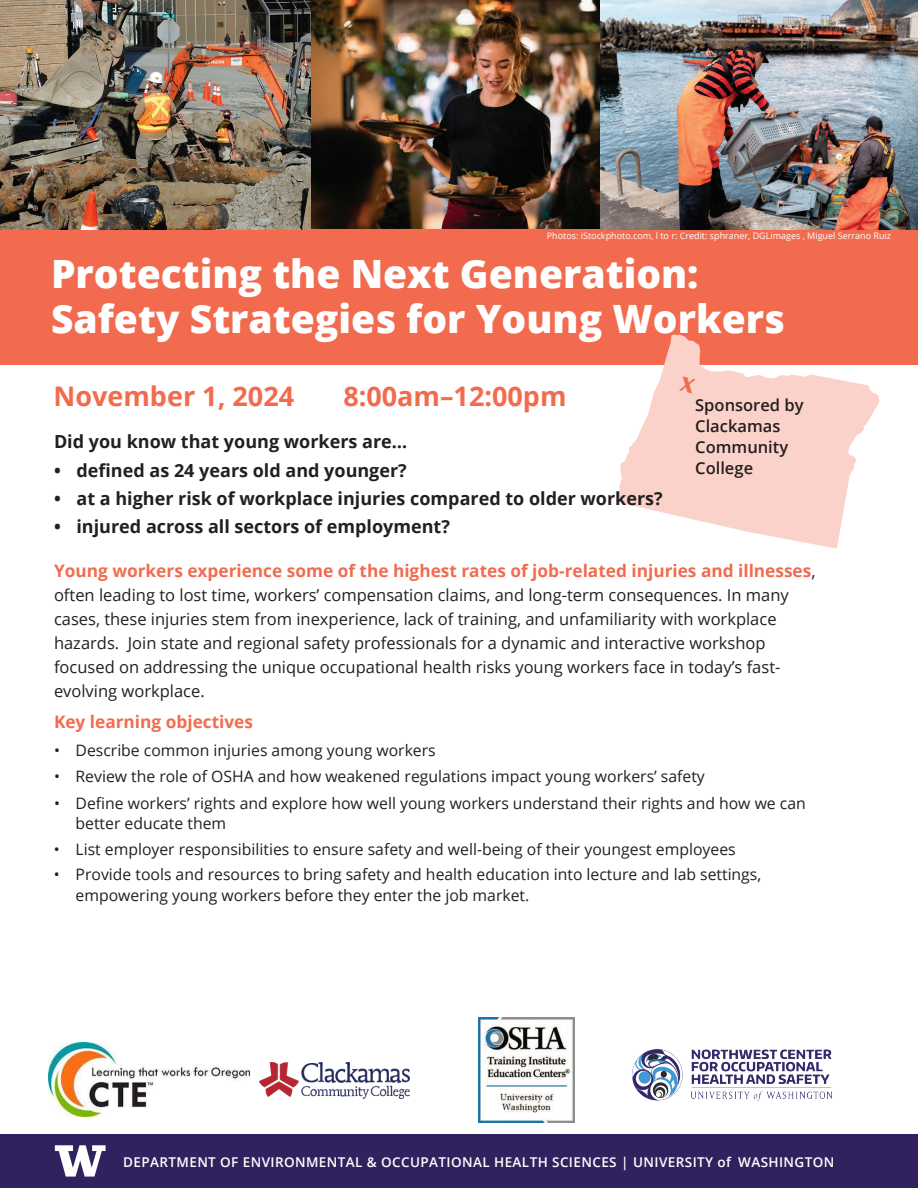
<style>
.page{position:relative;width:918px;height:1188px;background:#fff}
.page>*{position:absolute;margin:0;border:0;box-sizing:border-box;transform-origin:0 0}
.t1{font:800 39px/45px "Open Sans";color:#fff}
.t2{font:700 27px "Open Sans";color:#f26b4e}
.t3{font:700 18px "Open Sans";color:#231f20}
.t4{font:700 17.25px "Open Sans";color:#f26b4e}
.t5{font:16.5px/24px "Open Sans";color:#231f20}
.t6{font:600 16.5px/21.1px "Open Sans";color:#231f20}
.t7{font:15.75px/20.2px "Open Sans";color:#231f20}
.t8{font:600 13.5px "Open Sans";letter-spacing:.03em;color:#fff}
.t9{font:9px "Open Sans";color:#fff}
.s1{font-weight:400;color:#231f20}
.s2{font-style:inherit}
</style>
<div class="page">
<img style="left:310px;top:0;width:291px;height:229px">
<div style="left:0;top:229px;width:918px;height:135px;background:#f26b4e"></div>
<img style="left:601px;top:0;width:317px;height:230px">
<img style="left:0;top:0;width:310px;height:230px">
<svg style="left:618px;top:334px;width:262px;height:215px;fill:#fbd2c9"></svg>
<img style="left:260px;top:1063px;width:149px;height:36px">
<img style="left:478px;top:1018px;width:97px;height:105px">
<img style="left:631px;top:1049px;width:201px;height:52px">
<div style="left:0;top:1134px;width:918px;height:54px;background:#32215f"></div>
<svg style="left:55px;top:1145px;width:51px;height:32px"></svg>
<img style="left:48px;top:1042px;width:201px;height:74px">
<svg style="left:679px;top:376px;width:17px;height:17px"></svg>
<p class="t9" style="left:547px;top:230px;width:346px">Photos: iStockphoto.com, l to r: Credit: sphraner, DGLimages , Miguel Serrano Ruiz</p>
<h1 class="t1" style="left:51px;top:249px;width:735px">Protecting the Next Generation:<br>Safety Strategies for Young Workers</h1>
<h2 class="t2" style="left:53px;top:378px;width:242px">November 1, 2024</h2>
<h2 class="t2" style="left:343px;top:378px;width:225px">8:00am–12:00pm</h2>
<p class="t6" style="left:695px;top:394px;width:110px">Sponsored by<br>Clackamas<br>Community<br>College</p>
<p class="t3" style="left:54px;top:429px;width:355px">Did you know that young workers are…</p>
<p class="t3" style="left:54px;top:457px;width:354px">• defined as 24 years old and younger?</p>
<p class="t3" style="left:54px;top:486px;width:610px">• at a higher risk of workplace injuries compared to older workers?</p>
<p class="t3" style="left:54px;top:514px;width:398px">• injured across all sectors of employment?</p>
<p class="t4" style="left:54px;top:559px;width:763px">Young workers experience some of the highest rates of job-related injuries and illnesses<span class="s1">,</span></p>
<p class="t5" style="left:54px;top:583px;width:736px">often leading to lost time, workers’ compensation claims, and long-term consequences. In many cases, these injuries stem from inexperience, lack of training, and unfamiliarity with workplace hazards. Join state and regional safety professionals for a dynamic and interactive workshop focused on addressing the unique occupational health risks young workers face in today’s fast&shy;evolving workplace.</p>
<p class="t4" style="left:54px;top:710px;width:201px">Key learning objectives</p>
<p class="t7" style="left:54px;top:740px;width:383px">• Describe common injuries among young workers</p>
<p class="t7" style="left:54px;top:766px;width:652px">• Review the role of OSHA and how weakened regulations impact young workers’ safety</p>
<p class="t7" style="left:76px;top:793px;width:732px;text-indent:-22px">• De<span class="s2">f</span>ine workers’ rights and explore how well young workers understand their rights and how we can better educate them</p>
<p class="t7" style="left:54px;top:839px;width:683px">• List employer responsibilities to ensure safety and well-being of their youngest employees</p>
<p class="t7" style="left:76px;top:864px;width:687px;text-indent:-22px">• Provide tools and resources to bring safety and health education into lecture and lab settings, empowering young workers before they enter the job market.</p>
<p class="t8" style="left:123px;top:1153px;width:713px">DEPARTMENT OF ENVIRONMENTAL &amp; OCCUPATIONAL HEALTH SCIENCES | UNIVERSITY of WASHINGTON</p>
</div>
